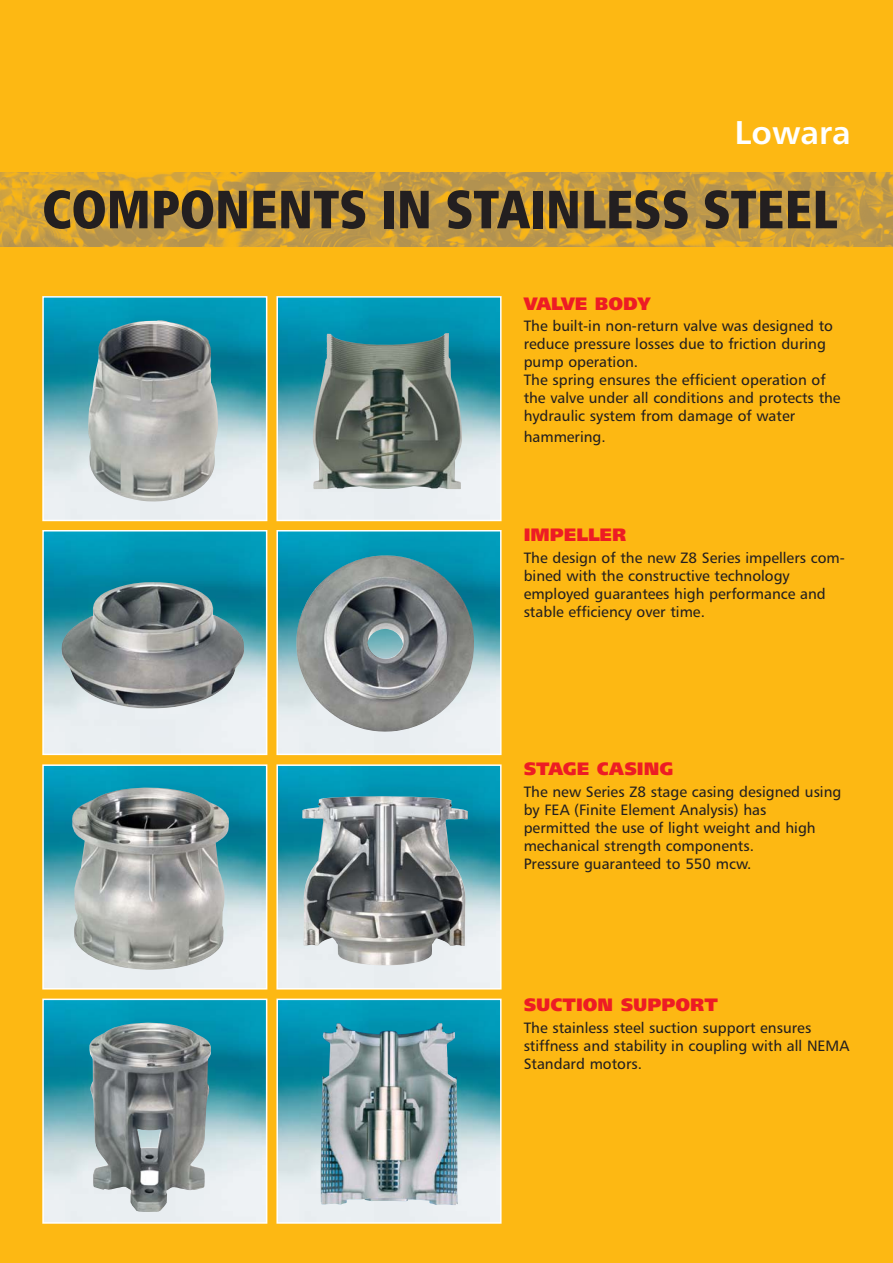
<style>
.page{position:relative;width:893px;height:1263px;background:#fff}
.page>*{position:absolute;margin:0;border:0;box-sizing:border-box;transform-origin:0 0}
.t1{font:54px "Humanist 777 BT Extra Black Cond B";color:#231f20;scale:.95 1}
.t2{font:33px "Humanist 777 BT Bold B";color:#fff}
.t3{font:18px "Humanist 777 BT Extra Black B";color:#ed1c24}
.t4{font:15px/18px "Humanist 777 BT Roman B";color:#231f20}
</style>
<div class="page">
<div style="left:0;top:1px;width:893px;height:1262px;background:#fdb813"></div>
<img style="left:0;top:173px;width:893px;height:73px">
<img style="left:45px;top:299px;width:219px;height:219px">
<div style="left:42px;top:296px;width:225px;height:225px;border:2px solid #fff"></div>
<img style="left:45px;top:533px;width:219px;height:219px">
<div style="left:42px;top:530px;width:225px;height:225px;border:2px solid #fff"></div>
<img style="left:45px;top:767px;width:219px;height:219px">
<div style="left:42px;top:764px;width:225px;height:225px;border:2px solid #fff"></div>
<img style="left:45px;top:1001px;width:219px;height:220px">
<div style="left:42px;top:998px;width:225px;height:226px;border:2px solid #fff"></div>
<img style="left:88px;top:320px;width:130px;height:182px">
<img style="left:61px;top:580px;width:184px;height:129px">
<img style="left:72px;top:788px;width:157px;height:182px">
<img style="left:279px;top:533px;width:220px;height:219px">
<div style="left:276px;top:530px;width:226px;height:225px;border:2px solid #fff"></div>
<img style="left:279px;top:767px;width:220px;height:219px">
<div style="left:276px;top:764px;width:226px;height:225px;border:2px solid #fff"></div>
<img style="left:302px;top:796px;width:166px;height:170px">
<img style="left:89px;top:1023px;width:122px;height:189px">
<img style="left:279px;top:299px;width:220px;height:219px">
<div style="left:276px;top:296px;width:226px;height:225px;border:2px solid #fff"></div>
<img style="left:279px;top:1001px;width:220px;height:220px">
<div style="left:276px;top:998px;width:226px;height:226px;border:2px solid #fff"></div>
<img style="left:313px;top:333px;width:149px;height:156px">
<img style="left:321px;top:1023px;width:137px;height:182px">
<img style="left:295px;top:554px;width:180px;height:179px">
<h2 class="t2" style="left:735px;top:121px;width:117px">Lowara</h2>
<h1 class="t1" style="left:42px;top:190px;width:838px">COMPONENTS IN STAINLESS STEEL</h1>
<p class="t3" style="left:524px;top:297px;width:128px">VALVE BODY</p>
<p class="t4" style="left:524px;top:319px;width:318px">The built-in non-return valve was designed to reduce pressure losses due to friction during pump operation.<br>The spring ensures the efficient operation of the valve under all conditions and protects the hydraulic system from damage of water</p>
<p class="t4" style="left:524px;top:429px;width:84px">hammering.</p>
<p class="t3" style="left:524px;top:528px;width:104px">IMPELLER</p>
<p class="t4" style="left:524px;top:550px;width:323px">The design of the new Z8 Series impellers com&shy;bined with the constructive technology employed guarantees high performance and stable efficiency over time.</p>
<p class="t3" style="left:524px;top:762px;width:151px">STAGE CASING</p>
<p class="t4" style="left:524px;top:784px;width:319px">The new Series Z8 stage casing designed using by FEA (Finite Element Analysis) has<br>permitted the use of light weight and high mechanical strength components.<br>Pressure guaranteed to 550 mcw.</p>
<p class="t3" style="left:524px;top:998px;width:196px">SUCTION SUPPORT</p>
<p class="t4" style="left:524px;top:1020px;width:327px">The stainless steel suction support ensures stiffness and stability in coupling with all NEMA<br>Standard motors.</p>
</div>
